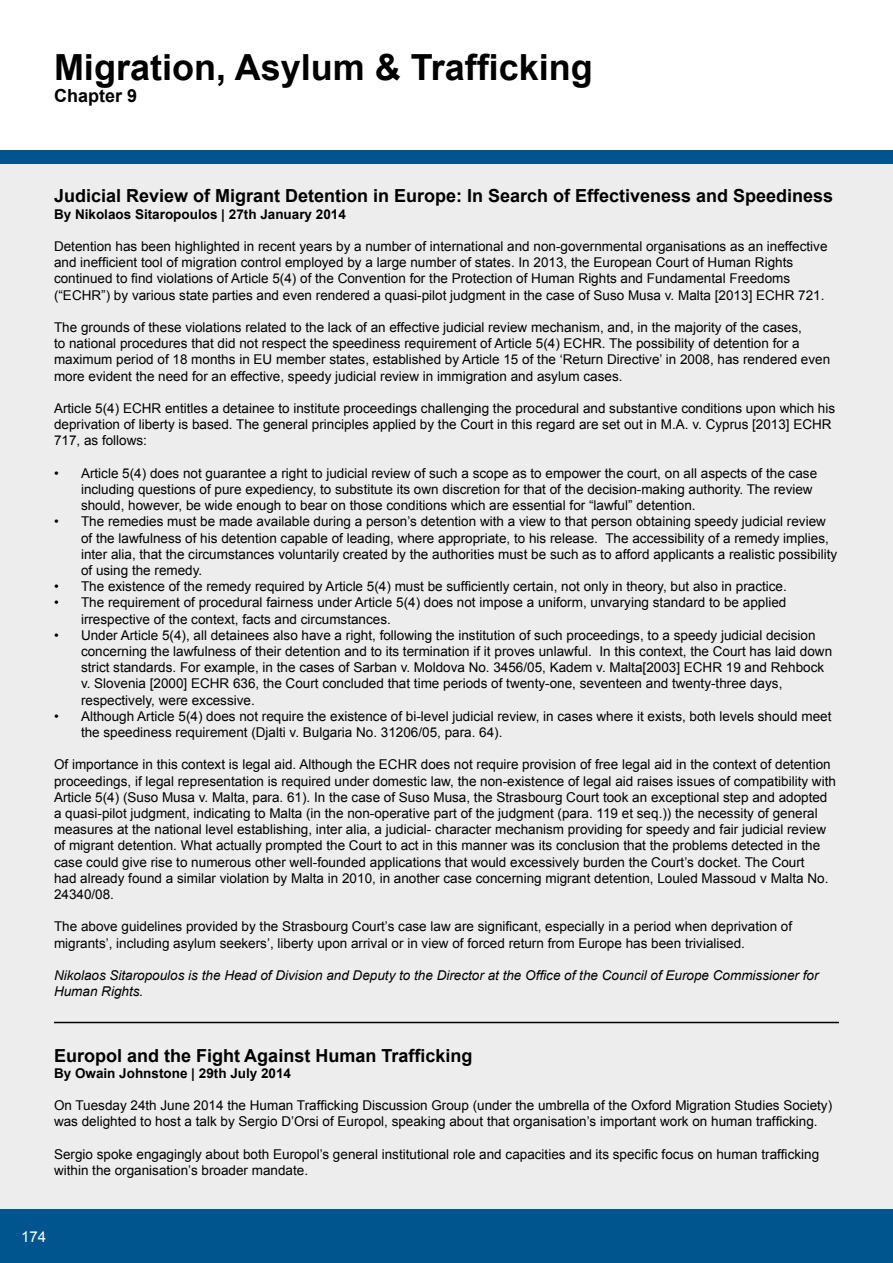
<style>
.page{position:relative;width:893px;height:1263px;background:#fff}
.page>*{position:absolute;margin:0;border:0;box-sizing:border-box;transform-origin:0 0}
.t1{font:700 36px "Arial";color:#000}
.t2{font:700 18px "Arial";color:#000}
.t3{font:15px "Arial";color:#fff}
.t4{font:13.5px/16.2px "Arial";color:#000}
.t5{font:italic 13.5px/16.2px "Arial";color:#000}
.t6{font:700 13.5px "Arial";color:#000}
</style>
<div class="page">
<div style="left:0;top:151px;width:893px;height:1112px;background:#ededee"></div>
<div style="left:0;top:1210px;width:893px;height:53px;background:#00558f"></div>
<div style="left:0;top:151px;width:893px;height:13px;background:#00558f"></div>
<hr style="left:54px;top:1022px;width:785px;height:1px;background:#000">
<h1 class="t1" style="left:54px;top:44px;width:540px">Migration, Asylum &amp; Trafficking</h1>
<h2 class="t2" style="left:54px;top:83px;width:85px">Chapter 9</h2>
<h2 class="t2" style="left:54px;top:184px;width:781px">Judicial Review of Migrant Detention in Europe: In Search of Effectiveness and Speediness</h2>
<p class="t6" style="left:54px;top:205px;width:293px">By Nikolaos Sitaropoulos | 27th January 2014</p>
<p class="t4" style="left:54px;top:238px;width:775px">Detention has been highlighted in recent years by a number of international and non-governmental organisations as an ineffective and inefficient tool of migration control employed by a large number of states. In 2013, the European Court of Human Rights continued to find violations of Article 5(4) of the Convention for the Protection of Human Rights and Fundamental Freedoms (“ECHR”) by various state parties and even rendered a quasi-pilot judgment in the case of Suso Musa v. Malta [2013] ECHR 721.</p>
<p class="t4" style="left:54px;top:319px;width:778px">The grounds of these violations related to the lack of an effective judicial review mechanism, and, in the majority of the cases,<br>to national procedures that did not respect the speediness requirement of Article 5(4) ECHR. The possibility of detention for a maximum period of 18 months in EU member states, established by Article 15 of the ‘Return Directive’ in 2008, has rendered even more evident the need for an effective, speedy judicial review in immigration and asylum cases.</p>
<p class="t4" style="left:54px;top:400px;width:783px">Article 5(4) ECHR entitles a detainee to institute proceedings challenging the procedural and substantive conditions upon which his deprivation of liberty is based. The general principles applied by the Court in this regard are set out in M.A. v. Cyprus [2013] ECHR<br>717, as follows:</p>
<p class="t4" style="left:81px;top:465px;width:738px;text-indent:-27px">• Article 5(4) does not guarantee a right to judicial review of such a scope as to empower the court, on all aspects of the case including questions of pure expediency, to substitute its own discretion for that of the decision-making authority. The review should, however, be wide enough to bear on those conditions which are essential for “lawful” detention.</p>
<p class="t4" style="left:81px;top:514px;width:758px;text-indent:-27px">• The remedies must be made available during a person’s detention with a view to that person obtaining speedy judicial review of the lawfulness of his detention capable of leading, where appropriate, to his release. The accessibility of a remedy implies, inter alia, that the circumstances voluntarily created by the authorities must be such as to afford applicants a realistic possibility of using the remedy.</p>
<p class="t4" style="left:54px;top:578px;width:734px">• The existence of the remedy required by Article 5(4) must be sufficiently certain, not only in theory, but also in practice.</p>
<p class="t4" style="left:81px;top:595px;width:707px;text-indent:-27px">• The requirement of procedural fairness under Article 5(4) does not impose a uniform, unvarying standard to be applied irrespective of the context, facts and circumstances.</p>
<p class="t4" style="left:81px;top:627px;width:753px;text-indent:-27px">• Under Article 5(4), all detainees also have a right, following the institution of such proceedings, to a speedy judicial decision concerning the lawfulness of their detention and to its termination if it proves unlawful. In this context, the Court has laid down strict standards. For example, in the cases of Sarban v. Moldova No. 3456/05, Kadem v. Malta[2003] ECHR 19 and Rehbock v. Slovenia [2000] ECHR 636, the Court concluded that time periods of twenty-one, seventeen and twenty-three days, respectively, were excessive.</p>
<p class="t4" style="left:81px;top:708px;width:752px;text-indent:-27px">• Although Article 5(4) does not require the existence of bi-level judicial review, in cases where it exists, both levels should meet the speediness requirement (Djalti v. Bulgaria No. 31206/05, para. 64).</p>
<p class="t4" style="left:54px;top:757px;width:783px">Of importance in this context is legal aid. Although the ECHR does not require provision of free legal aid in the context of detention proceedings, if legal representation is required under domestic law, the non-existence of legal aid raises issues of compatibility with Article 5(4) (Suso Musa v. Malta, para. 61). In the case of Suso Musa, the Strasbourg Court took an exceptional step and adopted a quasi-pilot judgment, indicating to Malta (in the non-operative part of the judgment (para. 119 et seq.)) the necessity of general measures at the national level establishing, inter alia, a judicial- character mechanism providing for speedy and fair judicial review of migrant detention. What actually prompted the Court to act in this manner was its conclusion that the problems detected in the case could give rise to numerous other well-founded applications that would excessively burden the Court’s docket. The Court<br>had already found a similar violation by Malta in 2010, in another case concerning migrant detention, Louled Massoud v Malta No.<br>24340/08.</p>
<p class="t4" style="left:54px;top:919px;width:740px">The above guidelines provided by the Strasbourg Court’s case law are significant, especially in a period when deprivation of migrants’, including asylum seekers’, liberty upon arrival or in view of forced return from Europe has been trivialised.</p>
<p class="t5" style="left:54px;top:967px;width:766px">Nikolaos Sitaropoulos is the Head of Division and Deputy to the Director at the Office of the Council of Europe Commissioner for<br>Human Rights.</p>
<h2 class="t2" style="left:54px;top:1043px;width:420px">Europol and the Fight Against Human Trafficking</h2>
<p class="t6" style="left:54px;top:1064px;width:239px">By Owain Johnstone | 29th July 2014</p>
<p class="t4" style="left:54px;top:1097px;width:780px">On Tuesday 24th June 2014 the Human Trafficking Discussion Group (under the umbrella of the Oxford Migration Studies Society) was delighted to host a talk by Sergio D’Orsi of Europol, speaking about that organisation’s important work on human trafficking.</p>
<p class="t4" style="left:54px;top:1146px;width:767px">Sergio spoke engagingly about both Europol’s general institutional role and capacities and its specific focus on human trafficking within the organisation’s broader mandate.</p>
<p class="t3" style="left:21px;top:1226px;width:27px">174</p>
</div>
